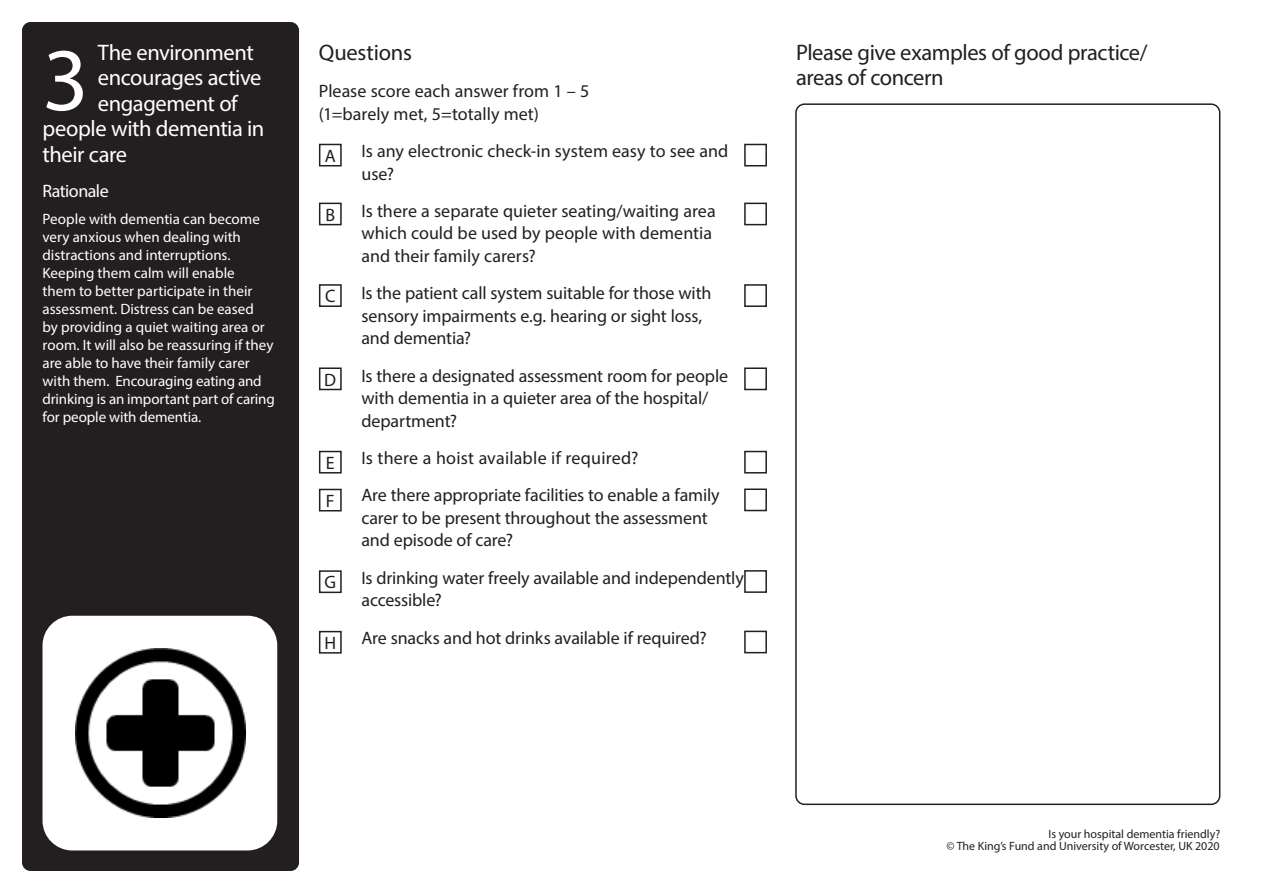
<style>
.page{position:relative;width:1263px;height:893px;background:#fff}
.page>*{position:absolute;margin:0;border:0;box-sizing:border-box;transform-origin:0 0}
.t1{font:90px "Myriad Pro";color:#fff}
.t2{font:22.5px "Myriad Pro";letter-spacing:-.015em;color:#fff}
.t3{font:22.5px/25.5px "Myriad Pro";letter-spacing:-.015em;color:#231f20}
.t4{font:18px/22.5px "Myriad Pro";letter-spacing:-.005em;color:#231f20}
.t5{font:18px "Myriad Pro";letter-spacing:-.03em;color:#fff}
.t6{font:15px/18px "Myriad Pro";color:#fff}
.t7{font:12px/12px "Myriad Pro";color:#231f20;text-align:right}
</style>
<div class="page">
<div style="left:22px;top:22px;width:277px;height:849px;background:#231f20;border-radius:9px"></div>
<div style="left:50px;top:623px;width:220px;height:220px;background:#fff;border-radius:22px"></div>
<div style="left:43px;top:616px;width:234px;height:234px;border:15px solid #fff;border-radius:22px"></div>
<div style="left:795px;top:103px;width:425px;height:702px;border:2px solid #231f20;border-radius:9px"></div>
<div style="left:319px;top:144px;width:23px;height:22px;border:2px solid #231f20"></div>
<div style="left:744px;top:144px;width:23px;height:22px;border:2px solid #231f20"></div>
<div style="left:319px;top:367px;width:23px;height:23px;border:2px solid #231f20"></div>
<div style="left:744px;top:367px;width:23px;height:23px;border:2px solid #231f20"></div>
<div style="left:319px;top:570px;width:23px;height:23px;border:2px solid #231f20"></div>
<div style="left:744px;top:570px;width:23px;height:23px;border:2px solid #231f20"></div>
<div style="left:744px;top:284px;width:23px;height:23px;border:2px solid #231f20"></div>
<div style="left:319px;top:284px;width:23px;height:23px;border:2px solid #231f20"></div>
<div style="left:319px;top:203px;width:23px;height:22px;border:2px solid #231f20"></div>
<div style="left:744px;top:203px;width:23px;height:22px;border:2px solid #231f20"></div>
<div style="left:319px;top:451px;width:23px;height:22px;border:2px solid #231f20"></div>
<div style="left:319px;top:489px;width:23px;height:22px;border:2px solid #231f20"></div>
<div style="left:744px;top:451px;width:23px;height:22px;border:2px solid #231f20"></div>
<div style="left:744px;top:488px;width:23px;height:23px;border:2px solid #231f20"></div>
<div style="left:319px;top:631px;width:23px;height:23px;border:2px solid #231f20"></div>
<div style="left:744px;top:631px;width:23px;height:22px;border:2px solid #231f20"></div>
<img style="left:76px;top:648px;width:169px;height:169px">
<p class="t1" style="left:43px;top:24px;width:48px">3</p>
<p class="t3" style="left:796px;top:39px;width:353px">Please give examples of good practice/ areas of concern</p>
<p class="t4" style="left:325px;top:144px;width:13px">A</p>
<p class="t2" style="left:98px;top:38px;width:157px">The environment</p>
<p class="t2" style="left:98px;top:64px;width:165px">encourages active</p>
<p class="t2" style="left:98px;top:89px;width:142px">engagement of</p>
<p class="t2" style="left:43px;top:115px;width:223px">people with dementia in</p>
<p class="t2" style="left:43px;top:140px;width:86px">their care</p>
<p class="t5" style="left:43px;top:180px;width:68px">Rationale</p>
<p class="t6" style="left:43px;top:209px;width:234px">People with dementia can become very anxious when dealing with distractions and interruptions.<br>Keeping them calm will enable<br>them to better participate in their assessment. Distress can be eased<br>by providing a quiet waiting area or room. It will also be reassuring if they are able to have their family carer with them. Encouraging eating and drinking is an important part of caring for people with dementia.</p>
<p class="t3" style="left:319px;top:39px;width:95px">Questions</p>
<p class="t4" style="left:319px;top:80px;width:272px">Please score each answer from 1 – 5 (1=barely met, 5=totally met)</p>
<p class="t4" style="left:361px;top:139px;width:368px">Is any electronic check-in system easy to see and use?</p>
<p class="t4" style="left:361px;top:199px;width:356px">Is there a separate quieter seating/waiting area which could be used by people with dementia and their family carers?</p>
<p class="t4" style="left:361px;top:282px;width:351px">Is the patient call system suitable for those with sensory impairments e.g. hearing or sight loss, and dementia?</p>
<p class="t4" style="left:361px;top:364px;width:368px">Is there a designated assessment room for people with dementia in a quieter area of the hospital/ department?</p>
<p class="t4" style="left:361px;top:446px;width:279px">Is there a hoist available if required?</p>
<p class="t4" style="left:361px;top:484px;width:360px">Are there appropriate facilities to enable a family carer to be present throughout the assessment and episode of care?</p>
<p class="t4" style="left:361px;top:566px;width:384px">Is drinking water freely available and independently accessible?</p>
<p class="t4" style="left:361px;top:626px;width:347px">Are snacks and hot drinks available if required?</p>
<p class="t4" style="left:325px;top:203px;width:11px">B</p>
<p class="t4" style="left:325px;top:285px;width:12px">C</p>
<p class="t4" style="left:324px;top:368px;width:13px">D</p>
<p class="t4" style="left:326px;top:451px;width:10px">E</p>
<p class="t4" style="left:326px;top:489px;width:10px">F</p>
<p class="t4" style="left:324px;top:571px;width:13px">G</p>
<p class="t4" style="left:324px;top:631px;width:13px">H</p>
<p class="t7" style="left:946px;top:828px;width:275px">Is your hospital dementia friendly?<br>© The King’s Fund and University of Worcester, UK 2020</p>
</div>
